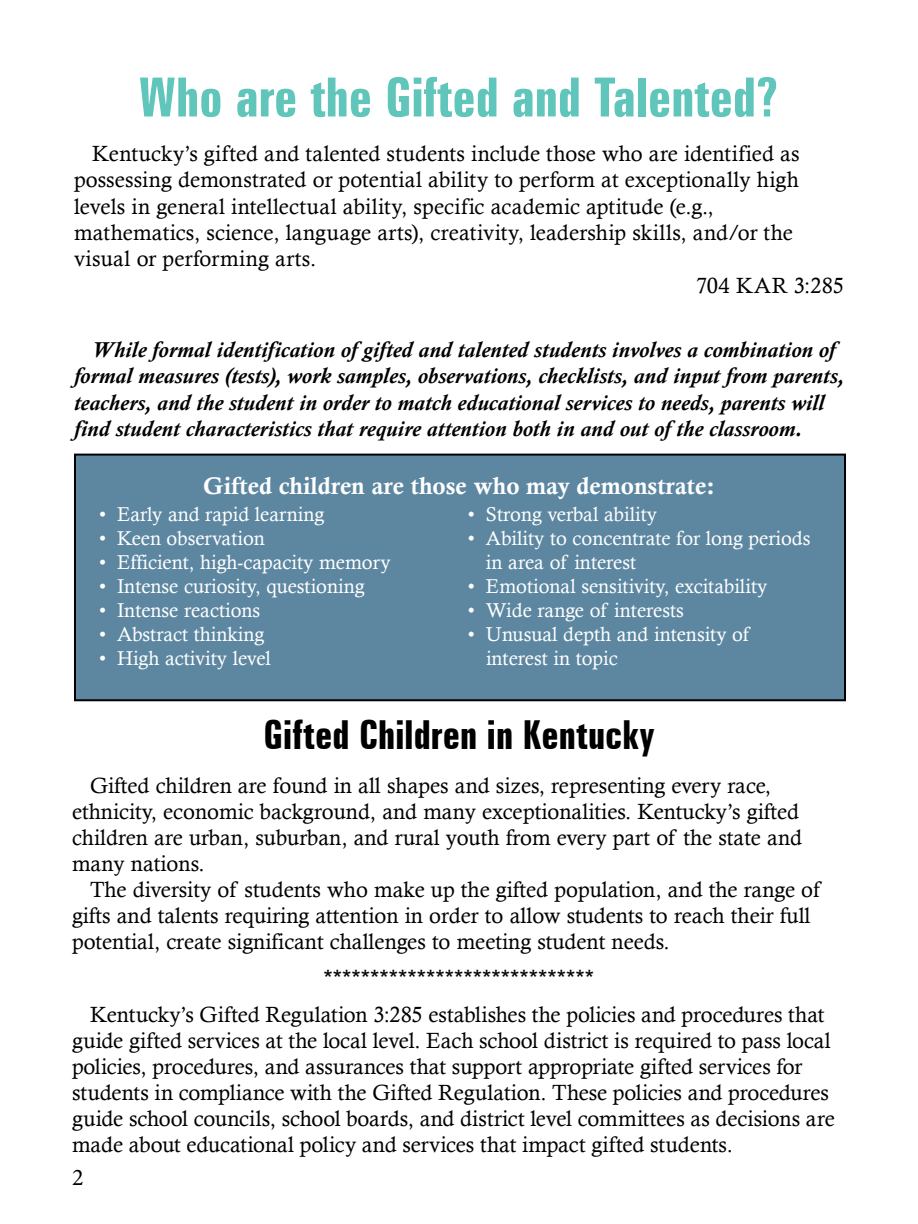
<style>
.page{position:relative;width:918px;height:1224px;background:#fff}
.page>*{position:absolute;margin:0;border:0;box-sizing:border-box;transform-origin:0 0}
.t1{font:700 extra-condensed 54px "Zurich BT";color:#60c5ba}
.t2{font:700 extra-condensed 40px "Zurich BT";letter-spacing:.005em;color:#000}
.t3{font:24px "Calis MT Bol";color:#fff}
.t4{font:24px "Arial";color:#000}
.t5{font:24px "Minion Pro";color:#000}
.t6{font:22px/26px "Calisto";color:#000}
.t7{font:italic 700 22px/26.4px "Calisto";letter-spacing:.005em;color:#000}
.t8{font:20px/24px "Calisto";color:#fff}
</style>
<div class="page">
<div style="left:75px;top:455px;width:770px;height:245px;background:#5d87a1"></div>
<div style="left:74px;top:454px;width:772px;height:247px;border:2px solid #000"></div>
<h1 class="t1" style="left:139px;top:67px;width:642px">Who are the Gifted and Talented?</h1>
<p class="t6" style="left:92px;top:140px;width:709px">Kentucky’s gifted and talented students include those who are identified as</p>
<p class="t6" style="left:74px;top:167px;width:727px">possessing demonstrated or potential ability to perform at exceptionally high</p>
<p class="t6" style="left:74px;top:193px;width:641px">levels in general intellectual ability, specific academic aptitude (e.g.,</p>
<p class="t6" style="left:74px;top:219px;width:720px">mathematics, science, language arts), creativity, leadership skills, and/or the</p>
<p class="t6" style="left:74px;top:246px;width:244px">visual or performing arts.</p>
<p class="t6" style="left:696px;top:272px;width:150px">704 KAR 3:285</p>
<p class="t7" style="left:74px;top:337px;width:771px;text-indent:18px">While formal identification of gifted and talented students involves a combination of formal measures (tests), work samples, observations, checklists, and input from parents, teachers, and the student in order to match educational services to needs, parents will find student characteristics that require attention both in and out of the classroom.</p>
<p class="t3" style="left:203px;top:472px;width:513px">Gifted children are those who may demonstrate:</p>
<p class="t8" style="left:99px;top:502px;width:227px">• Early and rapid learning</p>
<p class="t8" style="left:99px;top:526px;width:167px">• Keen observation</p>
<p class="t8" style="left:99px;top:550px;width:293px">• Efficient, high-capacity memory</p>
<p class="t8" style="left:99px;top:574px;width:267px">• Intense curiosity, questioning</p>
<p class="t8" style="left:99px;top:598px;width:163px">• Intense reactions</p>
<p class="t8" style="left:99px;top:622px;width:167px">• Abstract thinking</p>
<p class="t8" style="left:99px;top:646px;width:173px">• High activity level</p>
<p class="t8" style="left:468px;top:502px;width:191px">• Strong verbal ability</p>
<p class="t8" style="left:486px;top:526px;width:326px;text-indent:-18px">• Ability to concentrate for long periods in area of interest</p>
<p class="t8" style="left:468px;top:574px;width:301px">• Emotional sensitivity, excitability</p>
<p class="t8" style="left:468px;top:598px;width:217px">• Wide range of interests</p>
<p class="t8" style="left:486px;top:622px;width:264px;text-indent:-18px">• Unusual depth and intensity of interest in topic</p>
<h2 class="t2" style="left:264px;top:712px;width:392px">Gifted Children in Kentucky</h2>
<p class="t6" style="left:72px;top:772px;width:732px;text-indent:18px">Gifted children are found in all shapes and sizes, representing every race, ethnicity, economic background, and many exceptionalities. Kentucky’s gifted children are urban, suburban, and rural youth from every part of the state and many nations.</p>
<p class="t6" style="left:72px;top:876px;width:749px;text-indent:18px">The diversity of students who make up the gifted population, and the range of gifts and talents requiring attention in order to allow students to reach their full potential, create significant challenges to meeting student needs.</p>
<p class="t4" style="left:324px;top:963px;width:272px">*****************************</p>
<p class="t6" style="left:72px;top:1001px;width:764px;text-indent:18px">Kentucky’s Gifted Regulation 3:285 establishes the policies and procedures that guide gifted services at the local level. Each school district is required to pass local policies, procedures, and assurances that support appropriate gifted services for students in compliance with the Gifted Regulation. These policies and procedures guide school councils, school boards, and district level committees as decisions are made about educational policy and services that impact gifted students.</p>
<p class="t5" style="left:72px;top:1161px;width:13px">2</p>
</div>
